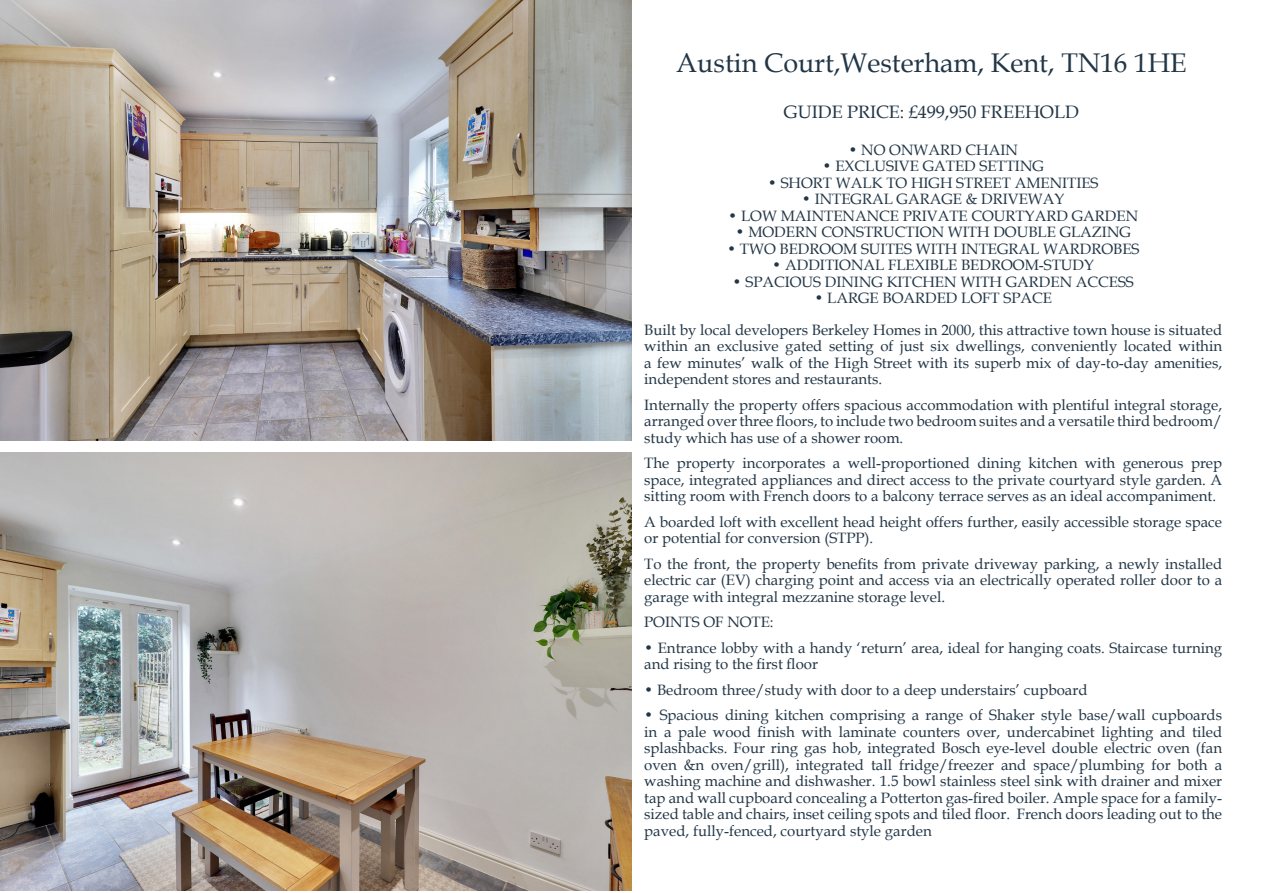
<style>
.page{position:relative;width:1263px;height:893px;background:#fff}
.page>*{position:absolute;margin:0;border:0;box-sizing:border-box;transform-origin:0 0}
.t1{font:27px "Book Antiqua";color:#223646}
.t2{font:18px "Book Antiqua";color:#223646}
.t3{font:15px/16.5px "Book Antiqua";color:#223646;text-align:justify}
</style>
<div class="page">
<img style="left:0;top:0;width:631px;height:441px">
<img style="left:0;top:452px;width:631px;height:438px">
<p class="t1" style="left:676px;top:44px;width:512px">Austin Court,Westerham, Kent, TN16 1HE</p>
<p class="t2" style="left:784px;top:99px;width:297px">GUIDE PRICE: £499,950 FREEHOLD</p>
<p class="t3" style="left:848px;top:141px;width:171px">• NO ONWARD CHAIN</p>
<p class="t3" style="left:822px;top:157px;width:223px">• EXCLUSIVE GATED SETTING</p>
<p class="t3" style="left:768px;top:174px;width:332px">• SHORT WALK TO HIGH STREET AMENITIES</p>
<p class="t3" style="left:802px;top:190px;width:264px">• INTEGRAL GARAGE &amp; DRIVEWAY</p>
<p class="t3" style="left:728px;top:207px;width:411px">• LOW MAINTENANCE PRIVATE COURTYARD GARDEN</p>
<p class="t3" style="left:735px;top:223px;width:397px">• MODERN CONSTRUCTION WITH DOUBLE GLAZING</p>
<p class="t3" style="left:727px;top:240px;width:414px">• TWO BEDROOM SUITES WITH INTEGRAL WARDROBES</p>
<p class="t3" style="left:772px;top:256px;width:323px">• ADDITIONAL FLEXIBLE BEDROOM-STUDY</p>
<p class="t3" style="left:733px;top:273px;width:403px">• SPACIOUS DINING KITCHEN WITH GARDEN ACCESS</p>
<p class="t3" style="left:814px;top:289px;width:239px">• LARGE BOARDED LOFT SPACE</p>
<p class="t3" style="left:644px;top:321px;width:579px">Built by local developers Berkeley Homes in 2000, this attractive town house is situated within an exclusive gated setting of just six dwellings, conveniently located within a few minutes’ walk of the High Street with its superb mix of day-to-day amenities, independent stores and restaurants.</p>
<p class="t3" style="left:644px;top:396px;width:579px">Internally the property offers spacious accommodation with plentiful integral storage, arranged over three floors, to include two bedroom suites and a versatile third bedroom/ study which has use of a shower room.</p>
<p class="t3" style="left:644px;top:454px;width:579px">The property incorporates a well-proportioned dining kitchen with generous prep space, integrated appliances and direct access to the private courtyard style garden. A sitting room with French doors to a balcony terrace serves as an ideal accompaniment.</p>
<p class="t3" style="left:644px;top:513px;width:579px">A boarded loft with excellent head height offers further, easily accessible storage space or potential for conversion (STPP).</p>
<p class="t3" style="left:644px;top:555px;width:579px">To the front, the property benefits from private driveway parking, a newly installed electric car (EV) charging point and access via an electrically operated roller door to a garage with integral mezzanine storage level.</p>
<p class="t3" style="left:644px;top:613px;width:131px">POINTS OF NOTE:</p>
<p class="t3" style="left:644px;top:639px;width:579px">• Entrance lobby with a handy ‘return’ area, ideal for hanging coats. Staircase turning and rising to the first floor</p>
<p class="t3" style="left:644px;top:681px;width:445px">• Bedroom three/study with door to a deep understairs’ cupboard</p>
<p class="t3" style="left:644px;top:706px;width:579px">• Spacious dining kitchen comprising a range of Shaker style base/wall cupboards in a pale wood finish with laminate counters over, undercabinet lighting and tiled splashbacks. Four ring gas hob, integrated Bosch eye-level double electric oven (fan oven &amp;n oven/grill), integrated tall fridge/freezer and space/plumbing for both a washing machine and dishwasher. 1.5 bowl stainless steel sink with drainer and mixer tap and wall cupboard concealing a Potterton gas-fired boiler. Ample space for a family&shy;sized table and chairs, inset ceiling spots and tiled floor. French doors leading out to the paved, fully-fenced, courtyard style garden</p>
</div>
